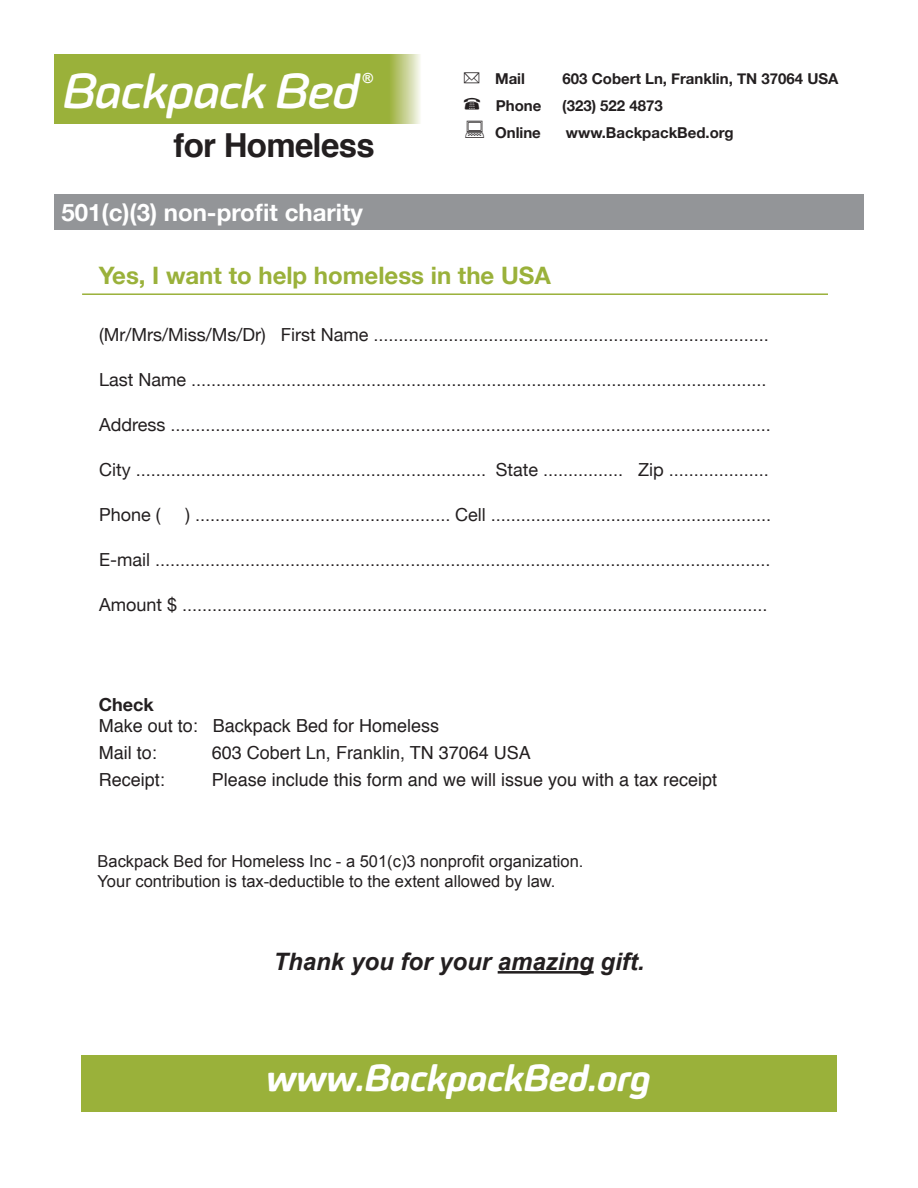
<style>
.page{position:relative;width:918px;height:1188px;background:#fff}
.page>*{position:absolute;margin:0;border:0;box-sizing:border-box;transform-origin:0 0}
.t1{font:46.65px "XXII Sinoz DSP Medium It";letter-spacing:-.005em;color:#fff}
.t2{font:36px "XXII Sinoz DSP Bold It";color:#fff}
.t3{font:700 33.15px "Helvetica";letter-spacing:-.025em;color:#231f20}
.t4{font:700 24px "Helvetica Neue";color:#9ab13a}
.t5{font:italic 700 24px "Arial";color:#231f20}
.t6{font:700 24px "Helvetica Neue";color:#fff}
.t7{font:18px "Arial";color:#231f20}
.t8{font:18px "Helvetica";color:#231f20}
.t9{font:18px "Helvetica Neue";color:#231f20}
.t10{font:700 18px "Helvetica Neue";color:#231f20}
.t11{font:16.5px/19.8px "Arial";color:#231f20}
.t12{font:700 15px "Helvetica Neue";color:#231f20}
.t13{font:700 13.95px "Arial";color:#fff}
.s1{font-family:"Monotype Sorts";font-weight:400;font-size:24px}
.s2{font-family:"Helvetica Neue"}
</style>
<div class="page">
<div style="left:81px;top:1055px;width:756px;height:57px;background:#9ab13a"></div>
<hr style="left:498px;top:971px;width:96px;height:3px;background:#231f20">
<hr style="left:82px;top:293px;width:746px;height:2px;background:#9ab13a">
<div style="left:54px;top:54px;width:352px;height:70px;background:#9ab13a"></div>
<div style="left:389px;top:54px;width:32px;height:70px;background:linear-gradient(to right,#9aae39,#f4f5eb)"></div>
<div style="left:54px;top:194px;width:810px;height:36px;background:#939598"></div>
<p class="t1" style="left:64px;top:60px;width:298px">Backpack Bed</p>
<p class="t13" style="left:363px;top:69px;width:12px">®</p>
<p class="t3" style="left:174px;top:119px;width:203px">for Homeless</p>
<p class="t6" style="left:62px;top:193px;width:303px">501(c)(3) non-profit charity</p>
<p class="t12" style="left:464px;top:67px;width:63px"><span class="s1">)</span> Mail</p>
<p class="t12" style="left:563px;top:67px;width:277px">603 Cobert Ln, Franklin, TN 37064 USA</p>
<p class="t12" style="left:464px;top:94px;width:79px"><span class="s1">%</span> Phone</p>
<p class="t12" style="left:562px;top:94px;width:102px">(323) 522 4873</p>
<p class="t12" style="left:495px;top:121px;width:47px">Online</p>
<p class="t12" style="left:566px;top:121px;width:169px">www.BackpackBed.org</p>
<p class="t4" style="left:99px;top:257px;width:453px">Yes, I want to help homeless in the USA</p>
<p class="t7" style="left:99px;top:323px;width:671px"><span class="s2">(Mr/Mrs/Miss/Ms/Dr) First Name</span> ...............................................................................</p>
<p class="t7" style="left:99px;top:368px;width:669px"><span class="s2">Last Name</span> ...................................................................................................................</p>
<p class="t7" style="left:99px;top:413px;width:673px"><span class="s2">Address</span> ........................................................................................................................</p>
<p class="t7" style="left:99px;top:458px;width:671px"><span class="s2">City</span> ...................................................................... <span class="s2">State</span> ................ <span class="s2">Zip</span> ....................</p>
<p class="t9" style="left:99px;top:502px;width:63px">Phone (</p>
<p class="t7" style="left:185px;top:503px;width:587px"><span class="s2">)</span> ................................................... <span class="s2">Cell</span> ........................................................</p>
<p class="t7" style="left:99px;top:548px;width:673px"><span class="s2">E-mail</span> ...........................................................................................................................</p>
<p class="t7" style="left:99px;top:593px;width:670px"><span class="s2">Amount $</span> .....................................................................................................................</p>
<p class="t10" style="left:99px;top:690px;width:57px">Check</p>
<p class="t8" style="left:99px;top:712px;width:342px">Make out to: Backpack Bed for Homeless</p>
<p class="t8" style="left:99px;top:739px;width:60px">Mail to:</p>
<p class="t8" style="left:212px;top:739px;width:320px">603 Cobert Ln, Franklin, TN 37064 USA</p>
<p class="t8" style="left:99px;top:766px;width:68px">Receipt:</p>
<p class="t8" style="left:212px;top:766px;width:507px">Please include this form and we will issue you with a tax receipt</p>
<p class="t11" style="left:98px;top:852px;width:488px">Backpack Bed for Homeless Inc - a 501(c)3 nonprofit organization.<br>Your contribution is tax-deductible to the extent allowed by law.</p>
<p class="t5" style="left:274px;top:946px;width:372px">Thank you for your amazing gift.</p>
<p class="t2" style="left:267px;top:1054px;width:386px">www.BackpackBed.org</p>
</div>
